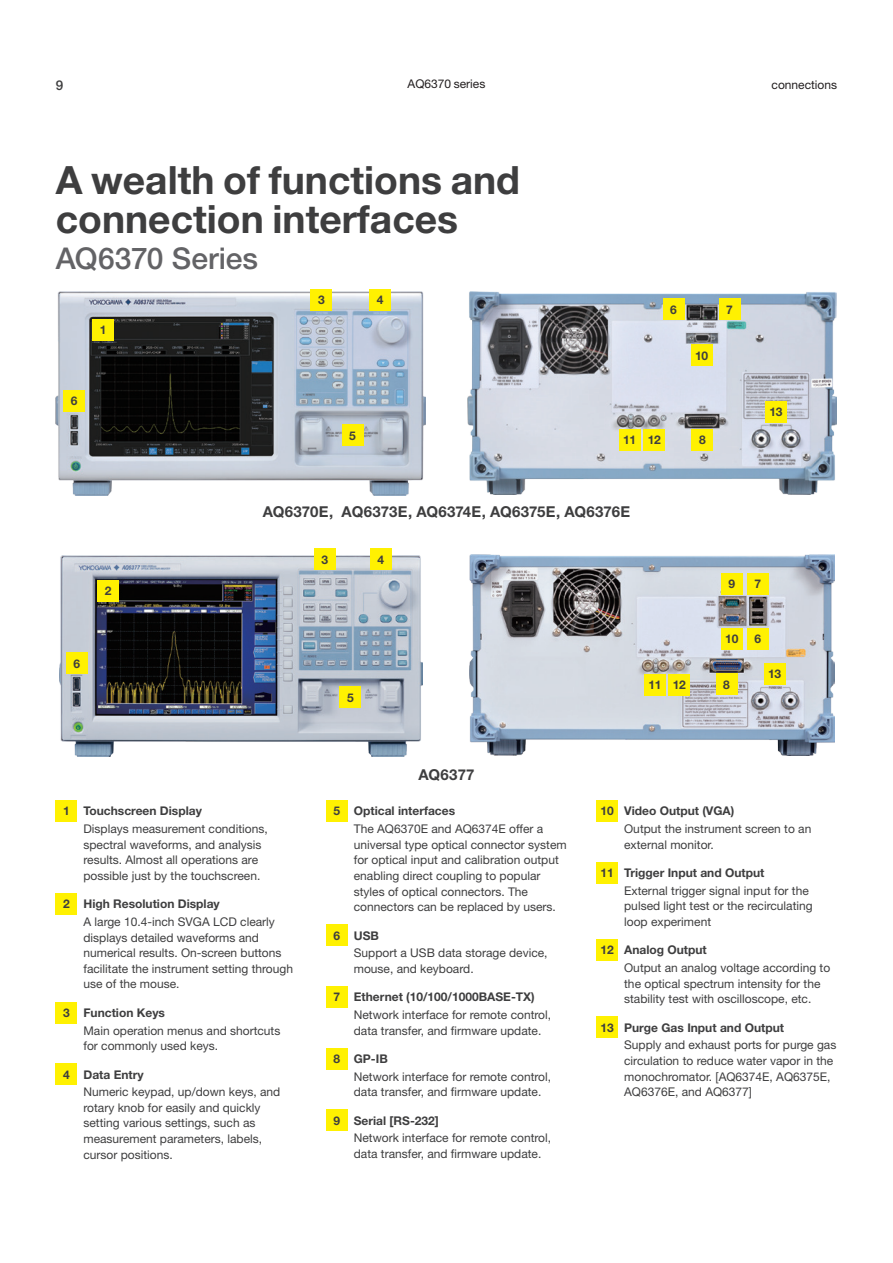
<style>
.page{position:relative;width:893px;height:1263px;background:#fff}
.page>*{position:absolute;margin:0;border:0;box-sizing:border-box;transform-origin:0 0}
.title_26pt___26pt{font:700 39px "Helvetica Neue LT Std";color:#3e3e3f}
.t1{font:500 30px "Helvetica Neue LT Std";color:#636366}
.t2{font:700 15px "Helvetica Neue LT Std";letter-spacing:.005em;color:#3e3e3f}
.t3{font:500 13.5px "Helvetica Neue LT Std";color:#3e3e3f}
.interface-title_set{font:12px/15.6px "Helvetica Neue LT Std";color:#3e3e3f}
.interface-title{font:700 12px "Helvetica Neue LT Std";color:#3e3e3f}
.index_E{font:12px "Helvetica Neue LT Std";color:#231f20}
</style>
<div class="page">
<img style="left:56px;top:292px;width:370px;height:204px">
<div style="left:93px;top:319px;width:21px;height:22px;background:#fff101"></div>
<div style="left:342px;top:425px;width:21px;height:21px;background:#fff101"></div>
<div style="left:369px;top:289px;width:22px;height:21px;background:#fff101"></div>
<div style="left:311px;top:289px;width:21px;height:21px;background:#fff101"></div>
<img style="left:467px;top:291px;width:370px;height:203px">
<div style="left:619px;top:429px;width:21px;height:21px;background:#fff101"></div>
<div style="left:644px;top:429px;width:21px;height:21px;background:#fff101"></div>
<div style="left:765px;top:401px;width:22px;height:21px;background:#fff101"></div>
<div style="left:64px;top:390px;width:21px;height:22px;background:#fff101"></div>
<div style="left:692px;top:429px;width:21px;height:21px;background:#fff101"></div>
<img style="left:59px;top:555px;width:363px;height:202px">
<div style="left:97px;top:580px;width:22px;height:22px;background:#fff101"></div>
<div style="left:66px;top:653px;width:21px;height:21px;background:#fff101"></div>
<div style="left:314px;top:549px;width:21px;height:21px;background:#fff101"></div>
<div style="left:340px;top:687px;width:21px;height:21px;background:#fff101"></div>
<div style="left:370px;top:549px;width:22px;height:21px;background:#fff101"></div>
<img style="left:470px;top:554px;width:364px;height:202px">
<div style="left:719px;top:299px;width:21px;height:21px;background:#fff101"></div>
<div style="left:691px;top:345px;width:21px;height:21px;background:#fff101"></div>
<div style="left:663px;top:299px;width:21px;height:21px;background:#fff101"></div>
<div style="left:764px;top:663px;width:21px;height:21px;background:#fff101"></div>
<div style="left:644px;top:674px;width:22px;height:21px;background:#fff101"></div>
<div style="left:669px;top:674px;width:21px;height:21px;background:#fff101"></div>
<div style="left:716px;top:674px;width:21px;height:21px;background:#fff101"></div>
<div style="left:721px;top:573px;width:21px;height:21px;background:#fff101"></div>
<div style="left:747px;top:573px;width:21px;height:21px;background:#fff101"></div>
<div style="left:721px;top:628px;width:21px;height:21px;background:#fff101"></div>
<div style="left:747px;top:628px;width:21px;height:21px;background:#fff101"></div>
<div style="left:56px;top:800px;width:21px;height:22px;background:#fff101"></div>
<div style="left:56px;top:893px;width:21px;height:22px;background:#fff101"></div>
<div style="left:56px;top:1002px;width:21px;height:21px;background:#fff101"></div>
<div style="left:56px;top:1063px;width:21px;height:22px;background:#fff101"></div>
<div style="left:326px;top:800px;width:21px;height:22px;background:#fff101"></div>
<div style="left:326px;top:925px;width:21px;height:21px;background:#fff101"></div>
<div style="left:326px;top:986px;width:21px;height:21px;background:#fff101"></div>
<div style="left:326px;top:1048px;width:21px;height:21px;background:#fff101"></div>
<div style="left:326px;top:1110px;width:21px;height:21px;background:#fff101"></div>
<div style="left:597px;top:800px;width:21px;height:22px;background:#fff101"></div>
<div style="left:597px;top:862px;width:21px;height:21px;background:#fff101"></div>
<div style="left:597px;top:939px;width:21px;height:22px;background:#fff101"></div>
<div style="left:597px;top:1017px;width:21px;height:21px;background:#fff101"></div>
<p class="t3" style="left:56px;top:78px;width:9px">9</p>
<p class="index_E" style="left:408px;top:77px;width:79px">AQ6370 series</p>
<p class="index_E" style="left:772px;top:78px;width:67px">connections</p>
<p class="title_26pt___26pt" style="left:56px;top:156px;width:466px">A wealth of functions and</p>
<p class="title_26pt___26pt" style="left:56px;top:195px;width:404px">connection interfaces</p>
<p class="t1" style="left:56px;top:240px;width:204px">AQ6370 Series</p>
<p class="interface-title" style="left:100px;top:323px;width:8px">1</p>
<p class="interface-title" style="left:71px;top:394px;width:8px">6</p>
<p class="interface-title" style="left:318px;top:292px;width:8px">3</p>
<p class="interface-title" style="left:377px;top:292px;width:8px">4</p>
<p class="interface-title" style="left:349px;top:428px;width:8px">5</p>
<p class="interface-title" style="left:670px;top:302px;width:8px">6</p>
<p class="interface-title" style="left:695px;top:348px;width:15px">10</p>
<p class="interface-title" style="left:726px;top:302px;width:8px">7</p>
<p class="interface-title" style="left:623px;top:432px;width:15px">11</p>
<p class="interface-title" style="left:648px;top:432px;width:15px">12</p>
<p class="interface-title" style="left:699px;top:432px;width:8px">8</p>
<p class="interface-title" style="left:769px;top:404px;width:15px">13</p>
<p class="interface-title" style="left:105px;top:584px;width:8px">2</p>
<p class="interface-title" style="left:73px;top:656px;width:8px">6</p>
<p class="t2" style="left:263px;top:502px;width:369px">AQ6370E, AQ6373E, AQ6374E, AQ6375E, AQ6376E</p>
<p class="interface-title" style="left:322px;top:552px;width:8px">3</p>
<p class="interface-title" style="left:378px;top:552px;width:8px">4</p>
<p class="interface-title" style="left:347px;top:690px;width:8px">5</p>
<p class="interface-title" style="left:728px;top:576px;width:8px">9</p>
<p class="interface-title" style="left:754px;top:576px;width:8px">7</p>
<p class="interface-title" style="left:725px;top:631px;width:15px">10</p>
<p class="interface-title" style="left:754px;top:631px;width:8px">6</p>
<p class="interface-title" style="left:648px;top:677px;width:15px">11</p>
<p class="interface-title" style="left:673px;top:677px;width:15px">12</p>
<p class="interface-title" style="left:723px;top:677px;width:8px">8</p>
<p class="interface-title" style="left:768px;top:666px;width:15px">13</p>
<p class="t2" style="left:419px;top:766px;width:57px">AQ6377</p>
<p class="interface-title" style="left:63px;top:804px;width:8px">1</p>
<p class="interface-title" style="left:83px;top:804px;width:120px">Touchscreen Display</p>
<p class="interface-title_set" style="left:83px;top:821px;width:186px">Displays measurement conditions, spectral waveforms, and analysis results. Almost all operations are possible just by the touchscreen.</p>
<p class="interface-title" style="left:63px;top:897px;width:8px">2</p>
<p class="interface-title" style="left:83px;top:896px;width:138px">High Resolution Display</p>
<p class="interface-title_set" style="left:83px;top:914px;width:211px">A large 10.4-inch SVGA LCD clearly displays detailed waveforms and numerical results. On-screen buttons facilitate the instrument setting through use of the mouse.</p>
<p class="interface-title" style="left:63px;top:1005px;width:8px">3</p>
<p class="interface-title" style="left:83px;top:1005px;width:83px">Function Keys</p>
<p class="interface-title_set" style="left:83px;top:1022px;width:198px">Main operation menus and shortcuts for commonly used keys.</p>
<p class="interface-title" style="left:63px;top:1067px;width:8px">4</p>
<p class="interface-title" style="left:83px;top:1067px;width:62px">Data Entry</p>
<p class="interface-title_set" style="left:83px;top:1084px;width:198px">Numeric keypad, up/down keys, and rotary knob for easily and quickly setting various settings, such as measurement parameters, labels, cursor positions.</p>
<p class="interface-title" style="left:333px;top:804px;width:8px">5</p>
<p class="interface-title" style="left:354px;top:804px;width:103px">Optical interfaces</p>
<p class="interface-title_set" style="left:354px;top:821px;width:214px">The AQ6370E and AQ6374E offer a universal type optical connector system for optical input and calibration output enabling direct coupling to popular styles of optical connectors. The connectors can be replaced by users.</p>
<p class="interface-title" style="left:333px;top:928px;width:8px">6</p>
<p class="interface-title" style="left:354px;top:928px;width:27px">USB</p>
<p class="interface-title_set" style="left:354px;top:945px;width:195px">Support a USB data storage device, mouse, and keyboard.</p>
<p class="interface-title" style="left:333px;top:989px;width:8px">7</p>
<p class="interface-title" style="left:354px;top:989px;width:182px">Ethernet (10/100/1000BASE-TX)</p>
<p class="interface-title_set" style="left:354px;top:1007px;width:199px">Network interface for remote control, data transfer, and firmware update.</p>
<p class="interface-title" style="left:333px;top:1051px;width:8px">8</p>
<p class="interface-title" style="left:354px;top:1051px;width:35px">GP-IB</p>
<p class="interface-title_set" style="left:354px;top:1068px;width:199px">Network interface for remote control, data transfer, and firmware update.</p>
<p class="interface-title" style="left:333px;top:1113px;width:8px">9</p>
<p class="interface-title" style="left:354px;top:1113px;width:87px">Serial [RS-232]</p>
<p class="interface-title_set" style="left:354px;top:1130px;width:199px">Network interface for remote control, data transfer, and firmware update.</p>
<p class="interface-title" style="left:601px;top:804px;width:15px">10</p>
<p class="interface-title" style="left:624px;top:804px;width:112px">Video Output (VGA)</p>
<p class="interface-title_set" style="left:624px;top:821px;width:189px">Output the instrument screen to an external monitor.</p>
<p class="interface-title" style="left:601px;top:865px;width:15px">11</p>
<p class="interface-title" style="left:624px;top:865px;width:142px">Trigger Input and Output</p>
<p class="interface-title_set" style="left:624px;top:882px;width:190px">External trigger signal input for the pulsed light test or the recirculating loop experiment</p>
<p class="interface-title" style="left:601px;top:943px;width:15px">12</p>
<p class="interface-title" style="left:624px;top:943px;width:84px">Analog Output</p>
<p class="interface-title_set" style="left:624px;top:960px;width:208px">Output an analog voltage according to the optical spectrum intensity for the stability test with oscilloscope, etc.</p>
<p class="interface-title" style="left:601px;top:1020px;width:15px">13</p>
<p class="interface-title" style="left:624px;top:1020px;width:161px">Purge Gas Input and Output</p>
<p class="interface-title_set" style="left:624px;top:1037px;width:214px">Supply and exhaust ports for purge gas circulation to reduce water vapor in the monochromator. [AQ6374E, AQ6375E, AQ6376E, and AQ6377]</p>
</div>
